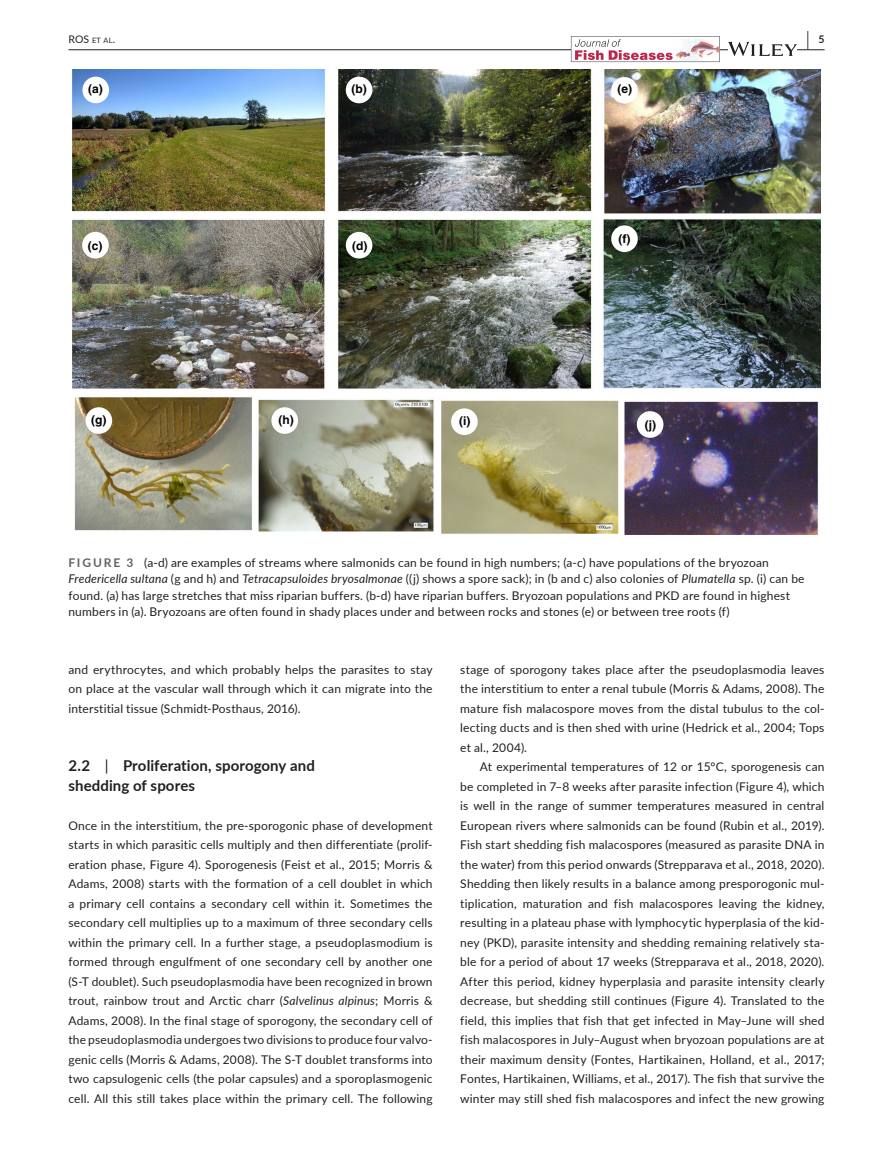
<style>
.page{position:relative;width:893px;height:1174px;background:#fff}
.page>*{position:absolute;margin:0;border:0;box-sizing:border-box;transform-origin:0 0}
.t1{font:700 19.5px "Lato";color:#231f20;scale:.43 1}
.t2{font:700 15px/19.5px "Lato";letter-spacing:.01em;color:#231f20}
.t3{font:12px/19.5px "Lato";letter-spacing:.015em;color:#231f20;text-align:justify}
.t4{font:700 12px "Helvetica";color:#000}
.t5{font:10.5px "Lato";color:#231f20}
.s1{font-size:7.35px}
.s2{font-weight:700;color:#636366}
.s3{font-style:italic}
.s4{font-weight:400}
</style>
<div class="page">
<hr style="left:68px;top:49px;width:756px;height:1px;background:#231f20">
<svg style="left:571px;top:36px;width:149px;height:26px"></svg>
<svg style="left:728px;top:42px;width:69px;height:14px"></svg>
<img style="left:72px;top:69px;width:749px;height:465px">
<div style="left:82px;top:77px;width:27px;height:26px;background:#fff;border-radius:50%"></div>
<div style="left:346px;top:77px;width:26px;height:26px;background:#fff;border-radius:50%"></div>
<div style="left:82px;top:232px;width:27px;height:26px;background:#fff;border-radius:50%"></div>
<div style="left:346px;top:232px;width:26px;height:26px;background:#fff;border-radius:50%"></div>
<div style="left:611px;top:77px;width:27px;height:27px;background:#fff;border-radius:50%"></div>
<div style="left:611px;top:225px;width:27px;height:27px;background:#fff;border-radius:50%"></div>
<div style="left:86px;top:407px;width:26px;height:27px;background:#fff;border-radius:50%"></div>
<div style="left:271px;top:407px;width:27px;height:27px;background:#fff;border-radius:50%"></div>
<div style="left:451px;top:408px;width:27px;height:27px;background:#fff;border-radius:50%"></div>
<div style="left:637px;top:411px;width:26px;height:27px;background:#fff;border-radius:50%"></div>
<p class="t5" style="left:68px;top:31px;width:48px">ROS <span class="s1">et al</span>.</p>
<h1 class="t1" style="left:807px;top:25px;width:43px">| <sup>5</sup></h1>
<p class="t4" style="left:88px;top:82px;width:16px">(a)</p>
<p class="t4" style="left:352px;top:82px;width:17px">(b)</p>
<p class="t4" style="left:618px;top:82px;width:16px">(e)</p>
<p class="t4" style="left:88px;top:238px;width:16px">(c)</p>
<p class="t4" style="left:352px;top:238px;width:17px">(d)</p>
<p class="t4" style="left:618px;top:231px;width:13px">(f)</p>
<p class="t4" style="left:91px;top:412px;width:17px">(g)</p>
<p class="t4" style="left:278px;top:412px;width:17px">(h)</p>
<p class="t4" style="left:459px;top:413px;width:13px">(i)</p>
<p class="t4" style="left:645px;top:417px;width:13px">(j)</p>
<p class="t3" style="left:68px;top:553px;width:738px;line-height:16.5px;text-align:left"><span class="s2">FIGURE 3</span> (a-d) are examples of streams where salmonids can be found in high numbers; (a-c) have populations of the bryozoan <span class="s3">Fredericella sultana</span> (g and h) and <span class="s3">Tetracapsuloides bryosalmonae</span> ((j) shows a spore sack); in (b and c) also colonies of <span class="s3">Plumatella</span> sp. (i) can be found. (a) has large stretches that miss riparian buffers. (b-d) have riparian buffers. Bryozoan populations and PKD are found in highest numbers in (a). Bryozoans are often found in shady places under and between rocks and stones (e) or between tree roots (f)</p>
<p class="t3" style="left:68px;top:659px;width:366px">and erythrocytes, and which probably helps the parasites to stay on place at the vascular wall through which it can migrate into the interstitial tissue (Schmidt-Posthaus, 2016).</p>
<p class="t2" style="left:68px;top:755px;width:248px">2.2 <span class="s4">|</span> Proliferation, sporogony and shedding of spores</p>
<p class="t3" style="left:68px;top:815px;width:366px">Once in the interstitium, the pre-sporogonic phase of development starts in which parasitic cells multiply and then differentiate (prolif&shy;eration phase, Figure 4). Sporogenesis (Feist et al., 2015; Morris &amp; Adams, 2008) starts with the formation of a cell doublet in which a primary cell contains a secondary cell within it. Sometimes the secondary cell multiplies up to a maximum of three secondary cells within the primary cell. In a further stage, a pseudoplasmodium is formed through engulfment of one secondary cell by another one (S-T doublet). Such pseudoplasmodia have been recognized in brown trout, rainbow trout and Arctic charr (<span class="s3">Salvelinus alpinus</span>; Morris &amp; Adams, 2008). In the final stage of sporogony, the secondary cell of the pseudoplasmodia undergoes two divisions to produce four valvo&shy;genic cells (Morris &amp; Adams, 2008). The S-T doublet transforms into two capsulogenic cells (the polar capsules) and a sporoplasmogenic cell. All this still takes place within the primary cell. The following</p>
<p class="t3" style="left:460px;top:659px;width:366px">stage of sporogony takes place after the pseudoplasmodia leaves the interstitium to enter a renal tubule (Morris &amp; Adams, 2008). The mature fish malacospore moves from the distal tubulus to the col&shy;lecting ducts and is then shed with urine (Hedrick et al., 2004; Tops et al., 2004).</p>
<p class="t3" style="left:460px;top:756px;width:366px;text-indent:20px">At experimental temperatures of 12 or 15°C, sporogenesis can be completed in 7–8 weeks after parasite infection (Figure 4), which is well in the range of summer temperatures measured in central European rivers where salmonids can be found (Rubin et al., 2019).<br>Fish start shedding fish malacospores (measured as parasite DNA in the water) from this period onwards (Strepparava et al., 2018, 2020).<br>Shedding then likely results in a balance among presporogonic mul&shy;tiplication, maturation and fish malacospores leaving the kidney, resulting in a plateau phase with lymphocytic hyperplasia of the kid&shy;ney (PKD), parasite intensity and shedding remaining relatively sta&shy;ble for a period of about 17 weeks (Strepparava et al., 2018, 2020).<br>After this period, kidney hyperplasia and parasite intensity clearly decrease, but shedding still continues (Figure 4). Translated to the field, this implies that fish that get infected in May–June will shed fish malacospores in July–August when bryozoan populations are at their maximum density (Fontes, Hartikainen, Holland, et al., 2017; Fontes, Hartikainen, Williams, et al., 2017). The fish that survive the winter may still shed fish malacospores and infect the new growing</p>
</div>
